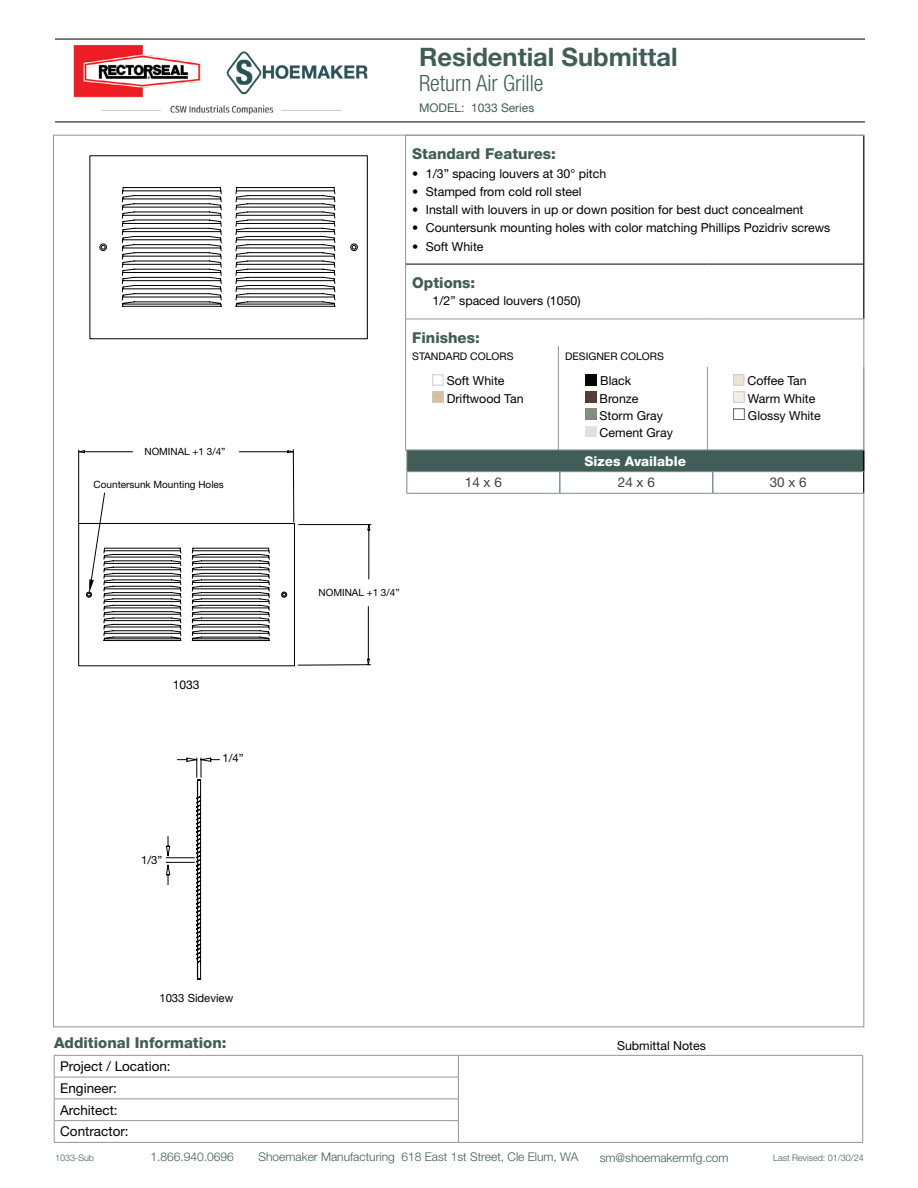
<style>
.page{position:relative;width:918px;height:1188px;background:#fff}
.page>*{position:absolute;margin:0;border:0;box-sizing:border-box;transform-origin:0 0}
.t1{font:700 25.5px "Helvetica Neue LT Std";color:#405e57}
.t2{font:300 condensed 22.5px "Helvetica Neue LT Std";color:#405e57}
.t3{font:800 15px "Helvetica Neue LT Std";color:#405e57}
.t4{font:13.5px/21.8px "Helvetica Neue LT Std";color:#000}
.t5{font:800 13.5px "Helvetica Neue LT Std";color:#fff}
.t6{font:13.5px "Helvetica Neue LT Std";color:#414042}
.t7{font:12.3px/17.1px "Helvetica Neue LT Std";color:#000}
.t8{font:12.15px "Helvetica Neue LT Std";color:#000}
.t9{font:300 12px "Helvetica Neue LT Std";color:#405e57}
.t10{font:12px "Helvetica Neue LT Std";color:#405e57}
.t11{font:11.4px "Helvetica Neue LT Std";color:#000}
.t12{font:10.5px "Helvetica Neue LT Std";color:#000}
.t13{font:10.05px "Helvetica Neue LT Std";color:#000}
.t14{font:300 9px "Helvetica Neue LT Std";color:#405e57}
</style>
<div class="page">
<hr style="left:458px;top:1055px;width:405px;height:1px;background:#939598">
<svg style="left:862px;top:1056px;width:1px;height:86px"></svg>
<hr style="left:458px;top:1142px;width:405px;height:1px;background:#939598">
<hr style="left:54px;top:1055px;width:404px;height:1px;background:#939598">
<hr style="left:54px;top:1077px;width:405px;height:1px;background:#939598">
<hr style="left:54px;top:1099px;width:405px;height:1px;background:#939598">
<hr style="left:54px;top:1120px;width:405px;height:1px;background:#939598">
<svg style="left:54px;top:1056px;width:1px;height:86px"></svg>
<svg style="left:458px;top:1056px;width:1px;height:86px"></svg>
<hr style="left:54px;top:1142px;width:404px;height:1px;background:#939598">
<img style="left:55px;top:38px;width:339px;height:84px">
<hr style="left:55px;top:39px;width:810px;height:1px;background:#000">
<hr style="left:55px;top:122px;width:810px;height:1px;background:#000">
<hr style="left:864px;top:135px;width:1px;height:129px;background:#000">
<hr style="left:864px;top:264px;width:1px;height:55px;background:#000">
<hr style="left:405px;top:135px;width:153px;height:1px;background:#939598">
<hr style="left:405px;top:135px;width:1px;height:129px;background:#939598">
<hr style="left:558px;top:135px;width:149px;height:1px;background:#939598">
<hr style="left:707px;top:135px;width:157px;height:1px;background:#939598">
<svg style="left:405px;top:320px;width:1px;height:47px"></svg>
<svg style="left:558px;top:346px;width:1px;height:21px"></svg>
<hr style="left:405px;top:367px;width:1px;height:83px;background:#939598">
<hr style="left:558px;top:367px;width:1px;height:83px;background:#939598">
<hr style="left:707px;top:367px;width:1px;height:83px;background:#939598">
<hr style="left:864px;top:367px;width:1px;height:83px;background:#939598">
<hr style="left:405px;top:450px;width:153px;height:1px;background:#939598">
<hr style="left:406px;top:264px;width:152px;height:1px;background:#000">
<hr style="left:558px;top:264px;width:149px;height:1px;background:#000">
<hr style="left:707px;top:264px;width:157px;height:1px;background:#000">
<hr style="left:405px;top:264px;width:1px;height:55px;background:#939598">
<hr style="left:405px;top:319px;width:153px;height:1px;background:#939598">
<hr style="left:558px;top:319px;width:149px;height:1px;background:#939598">
<hr style="left:707px;top:319px;width:157px;height:1px;background:#939598">
<div style="left:433px;top:375px;width:10px;height:10px;border:1px solid #cdcccb"></div>
<svg style="left:435px;top:394px;width:6px;height:7px"></svg>
<div style="left:433px;top:392px;width:10px;height:11px;border:1px solid #cdcccb"></div>
<div style="left:585px;top:374px;width:12px;height:11px;background:#050304"></div>
<svg style="left:585px;top:392px;width:11px;height:11px"></svg>
<svg style="left:585px;top:409px;width:11px;height:11px"></svg>
<svg style="left:585px;top:426px;width:11px;height:11px"></svg>
<svg style="left:735px;top:377px;width:7px;height:6px"></svg>
<div style="left:733px;top:375px;width:11px;height:10px;border:1px solid #cdcccb"></div>
<svg style="left:735px;top:394px;width:8px;height:7px"></svg>
<div style="left:733px;top:392px;width:12px;height:11px;border:1px solid #cdcccb"></div>
<div style="left:733px;top:409px;width:12px;height:11px;border:1px solid #666"></div>
<svg style="left:406px;top:450px;width:458px;height:43px"></svg>
<hr style="left:560px;top:471px;width:153px;height:1px;background:#7f8c88">
<hr style="left:713px;top:471px;width:151px;height:1px;background:#7f8c88">
<hr style="left:406px;top:493px;width:154px;height:1px;background:#7f8c88">
<hr style="left:560px;top:493px;width:153px;height:1px;background:#7f8c88">
<hr style="left:713px;top:493px;width:151px;height:1px;background:#7f8c88">
<svg style="left:89px;top:155px;width:279px;height:184px"></svg>
<svg style="left:166px;top:758px;width:54px;height:222px"></svg>
<svg style="left:78px;top:450px;width:293px;height:215px"></svg>
<p class="t13" style="left:145px;top:446px;width:83px">NOMINAL +1 3/4”</p>
<p class="t13" style="left:94px;top:478px;width:132px">Countersunk Mounting Holes</p>
<p class="t8" style="left:173px;top:678px;width:28px">1033</p>
<p class="t11" style="left:223px;top:751px;width:23px">1/4”</p>
<p class="t11" style="left:141px;top:853px;width:23px">1/3”</p>
<p class="t11" style="left:159px;top:992px;width:75px">1033 Sideview</p>
<p class="t3" style="left:54px;top:1033px;width:174px">Additional Information:</p>
<p class="t4" style="left:60px;top:1055px;width:112px">Project / Location:<br>Engineer:<br>Architect:<br>Contractor:</p>
<h1 class="t1" style="left:419px;top:42px;width:260px">Residential Submittal</h1>
<h2 class="t2" style="left:419px;top:70px;width:126px">Return Air Grille</h2>
<p class="t10" style="left:419px;top:101px;width:117px">MODEL: 1033 Series</p>
<p class="t3" style="left:412px;top:145px;width:145px">Standard Features:</p>
<p class="t7" style="left:412px;top:165px;width:196px">• 1/3” spacing louvers at 30° pitch</p>
<p class="t7" style="left:412px;top:183px;width:171px">• Stamped from cold roll steel</p>
<p class="t7" style="left:412px;top:201px;width:393px">• Install with louvers in up or down position for best duct concealment</p>
<p class="t7" style="left:412px;top:219px;width:420px">• Countersunk mounting holes with color matching Phillips Pozidriv screws</p>
<p class="t7" style="left:412px;top:238px;width:73px">• Soft White</p>
<p class="t3" style="left:412px;top:274px;width:65px">Options:</p>
<p class="t7" style="left:433px;top:292px;width:150px">1/2” spaced louvers (1050)</p>
<p class="t3" style="left:412px;top:329px;width:69px">Finishes:</p>
<p class="t12" style="left:412px;top:350px;width:103px">STANDARD COLORS</p>
<p class="t12" style="left:565px;top:350px;width:100px">DESIGNER COLORS</p>
<p class="t7" style="left:447px;top:372px;width:78px">Soft White<br>Driftwood Tan</p>
<p class="t7" style="left:600px;top:372px;width:75px">Black<br>Bronze<br>Storm Gray<br>Cement Gray</p>
<p class="t7" style="left:748px;top:372px;width:75px">Coffee Tan<br>Warm White<br>Glossy White</p>
<p class="t5" style="left:585px;top:453px;width:103px">Sizes Available</p>
<p class="t6" style="left:465px;top:474px;width:39px">14 x 6</p>
<p class="t6" style="left:618px;top:474px;width:39px">24 x 6</p>
<p class="t6" style="left:770px;top:474px;width:39px">30 x 6</p>
<p class="t13" style="left:319px;top:586px;width:83px">NOMINAL +1 3/4”</p>
<p class="t7" style="left:617px;top:1037px;width:90px">Submittal Notes</p>
<p class="t14" style="left:55px;top:1152px;width:41px">1033-Sub</p>
<p class="t9" style="left:151px;top:1149px;width:85px">1.866.940.0696</p>
<p class="t9" style="left:259px;top:1149px;width:321px">Shoemaker Manufacturing 618 East 1st Street, Cle Elum, WA</p>
<p class="t9" style="left:600px;top:1150px;width:130px">sm@shoemakermfg.com</p>
<p class="t14" style="left:773px;top:1152px;width:92px">Last Revised: 01/30/24</p>
</div>
